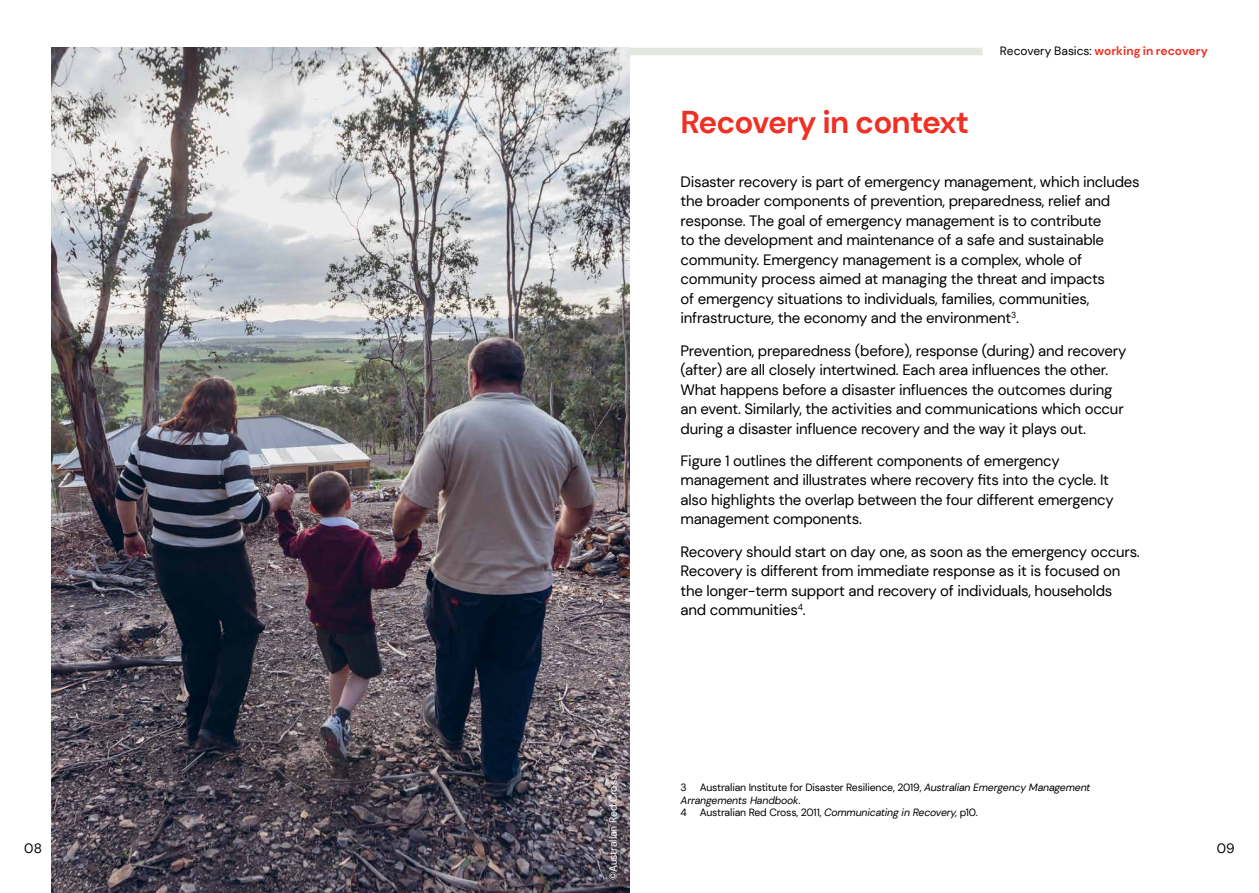
<style>
.page{position:relative;width:1259px;height:893px;background:#fff}
.page>*{position:absolute;margin:0;border:0;box-sizing:border-box;transform-origin:0 0}
.t1{font:700 31.5px "DM Sans";letter-spacing:-.025em;color:#ee3124}
.t2{font:15px/19.5px "DM Sans";letter-spacing:-.015em;color:#000}
.t3{font:13.5px "DM Sans";color:#000}
.t4{font:700 12px "DM Sans";color:#ee3124}
.t5{font:10.5px/12.6px "DM Sans";letter-spacing:-.015em;color:#000}
.t6{font:10.5px "DM Sans";letter-spacing:-.015em;color:#fff}
.s1{font-weight:400;color:#000}
.s2{font-style:italic}
</style>
<div class="page">
<div style="left:629px;top:48px;width:353px;height:7px;background:#e3e9e1"></div>
<img style="left:51px;top:48px;width:578px;height:845px">
<h1 class="t1" style="left:680px;top:103px;width:290px">Recovery in context</h1>
<p class="t4" style="left:1000px;top:44px;width:209px"><span class="s1">Recovery Basics:</span> working in recovery</p>
<p class="t2" style="left:680px;top:172px;width:461px">Disaster recovery is part of emergency management, which includes the broader components of prevention, preparedness, relief and response. The goal of emergency management is to contribute<br>to the development and maintenance of a safe and sustainable community. Emergency management is a complex, whole of community process aimed at managing the threat and impacts<br>of emergency situations to individuals, families, communities, infrastructure, the economy and the environment<sup>3</sup>.</p>
<p class="t2" style="left:680px;top:341px;width:447px">Prevention, preparedness (before), response (during) and recovery (after) are all closely intertwined. Each area influences the other.<br>What happens before a disaster influences the outcomes during an event. Similarly, the activities and communications which occur during a disaster influence recovery and the way it plays out.</p>
<p class="t2" style="left:680px;top:451px;width:435px">Figure 1 outlines the different components of emergency management and illustrates where recovery fits into the cycle. It also highlights the overlap between the four different emergency management components.</p>
<p class="t2" style="left:680px;top:542px;width:461px">Recovery should start on day one, as soon as the emergency occurs.<br>Recovery is different from immediate response as it is focused on the longer-term support and recovery of individuals, households and communities<sup>4</sup>.</p>
<p class="t6" style="left:606px;top:880px;width:107px;rotate:-90deg">©Australian Red Cross</p>
<p class="t5" style="left:680px;top:781px;width:411px">3 Australian Institute for Disaster Resilience, 2019, <span class="s2">Australian Emergency Management<br>Arrangements Handbook</span>.<br>4 Australian Red Cross, 2011, <span class="s2">Communicating in Recovery,</span> p10.</p>
<p class="t3" style="left:24px;top:840px;width:19px">08</p>
<p class="t3" style="left:1216px;top:840px;width:19px">09</p>
</div>
